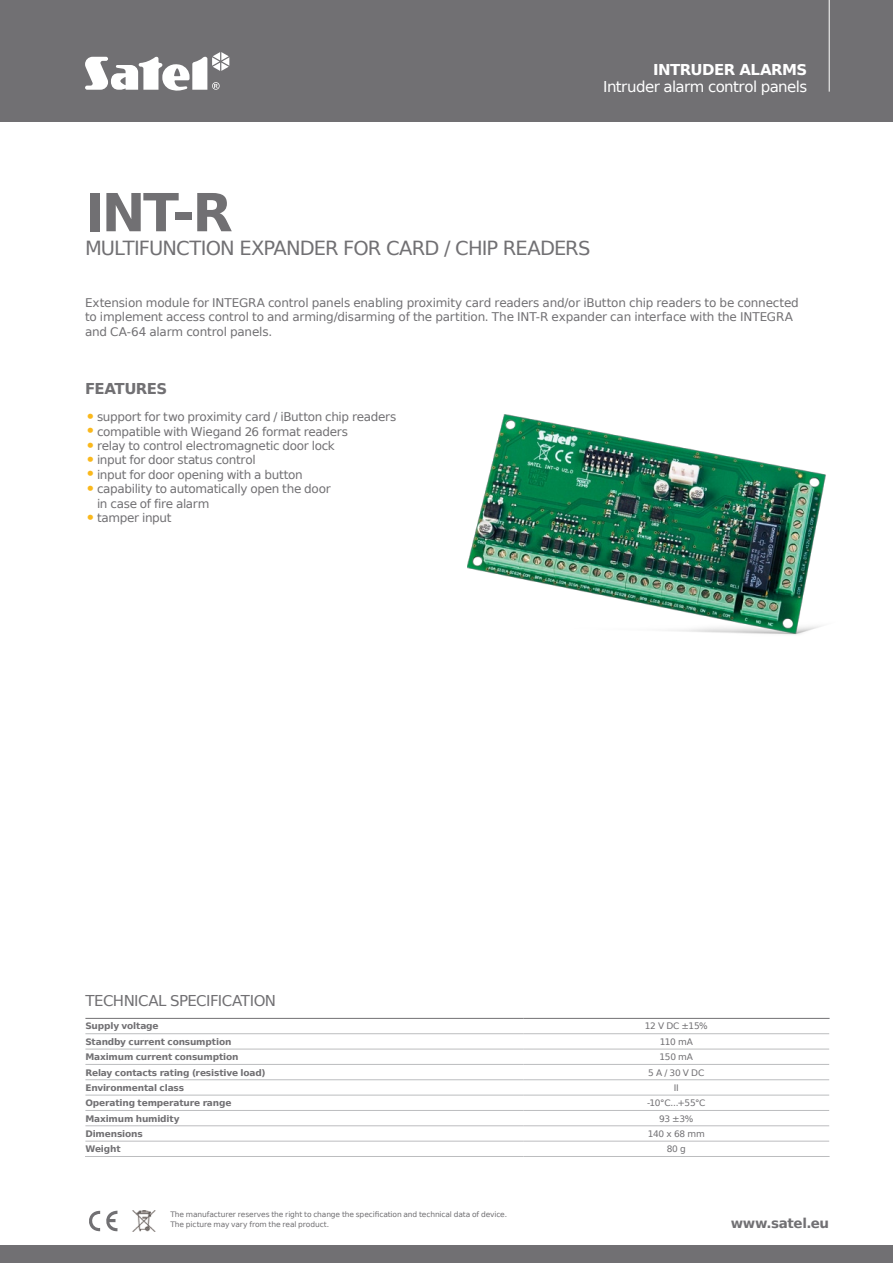
<style>
.page{position:relative;width:893px;height:1263px;background:#fff}
.page>*{position:absolute;margin:0;border:0;box-sizing:border-box;transform-origin:0 0}
.SYMBOL{font:700 52.5px "Prima Sans EU";color:#717073}
.NAZWA_PRODUKTU{font:19.5px "Prima Sans EU";letter-spacing:-.045em;color:#717073}
.t1{font:15px "Prima Sans EU";color:#fff}
.DANE_TECHNICZNE{font:15px "Prima Sans EU";color:#717073}
.t2{font:700 15px "Prima Sans EU";letter-spacing:-.035em;color:#fff}
._02_-_ŚRÓDTYTUŁ{font:700 15px "Prima Sans EU";letter-spacing:-.04em;color:#717073}
.t3{font:700 13.5px "Prima Sans EU";letter-spacing:-.03em;color:#717073}
._03_-_PUNKTORY{font:12px/14.4px "Prima Sans EU";letter-spacing:-.03em;color:#717073}
._01_-_OPIS{font:12px/14.4px "Prima Sans EU";letter-spacing:-.015em;color:#717073}
.TABELA_-_MENU{font:700 9px "Prima Sans EU";letter-spacing:-.02em;color:#717073}
.TABELA_-_DANE{font:9px "Prima Sans EU";letter-spacing:-.035em;color:#717073}
.t4{font:7.5px/10.5px "Prima Sans EU";letter-spacing:-.015em;color:#717073}
.s1{font-size:18px;color:#fab81c}
</style>
<div class="page">
<div style="left:0;top:0;width:893px;height:121px;background:#717073"></div>
<svg style="left:85px;top:52px;width:144px;height:39px"></svg>
<hr style="left:829px;top:0;width:1px;height:92px;background:#fff">
<img style="left:132px;top:1210px;width:24px;height:22px">
<svg style="left:89px;top:1210px;width:28px;height:22px"></svg>
<div style="left:0;top:1245px;width:893px;height:18px;background:#717073"></div>
<hr style="left:523px;top:1033px;width:306px;height:1px;background:#bcbdbf">
<hr style="left:523px;top:1049px;width:306px;height:1px;background:#bcbdbf">
<hr style="left:523px;top:1064px;width:306px;height:1px;background:#bcbdbf">
<hr style="left:523px;top:1079px;width:306px;height:1px;background:#bcbdbf">
<hr style="left:523px;top:1095px;width:306px;height:1px;background:#bcbdbf">
<hr style="left:523px;top:1110px;width:306px;height:1px;background:#bcbdbf">
<hr style="left:523px;top:1125px;width:306px;height:1px;background:#bcbdbf">
<hr style="left:523px;top:1141px;width:306px;height:1px;background:#bcbdbf">
<hr style="left:523px;top:1156px;width:307px;height:1px;background:#bcbdbf">
<hr style="left:85px;top:1033px;width:438px;height:1px;background:#bcbdbf">
<hr style="left:85px;top:1049px;width:438px;height:1px;background:#bcbdbf">
<hr style="left:85px;top:1064px;width:438px;height:1px;background:#bcbdbf">
<hr style="left:85px;top:1079px;width:438px;height:1px;background:#bcbdbf">
<hr style="left:85px;top:1095px;width:438px;height:1px;background:#bcbdbf">
<hr style="left:85px;top:1110px;width:438px;height:1px;background:#bcbdbf">
<hr style="left:85px;top:1125px;width:438px;height:1px;background:#bcbdbf">
<hr style="left:85px;top:1141px;width:438px;height:1px;background:#bcbdbf">
<hr style="left:85px;top:1156px;width:438px;height:1px;background:#bcbdbf">
<hr style="left:85px;top:1018px;width:438px;height:1px;background:#717073">
<hr style="left:523px;top:1018px;width:307px;height:1px;background:#717073">
<img style="left:468px;top:415px;width:358px;height:220px">
<p class="t2" style="left:653px;top:59px;width:156px">INTRUDER ALARMS</p>
<p class="t1" style="left:603px;top:76px;width:206px">intruder alarm control panels</p>
<p class="SYMBOL" style="left:85px;top:176px;width:149px">INT-R</p>
<p class="NAZWA_PRODUKTU" style="left:85px;top:234px;width:507px">Multifunction expander for card / chip readers</p>
<p class="_01_-_OPIS" style="left:85px;top:295px;width:715px;text-indent:154px">GRA control panels enabling proximity card readers and/or iButton chip readers to be connected to implement access control to and arming/disarming of the partition. The INT-R expander can interface with the INTEGRA and CA-64 alarm control panels.</p>
<p class="_01_-_OPIS" style="left:85px;top:295px;width:135px">Extension module for INTE</p>
<p class="_02_-_ŚRÓDTYTUŁ" style="left:85px;top:378px;width:84px">FEATURES</p>
<p class="_03_-_PUNKTORY" style="left:85px;top:409px;width:313px"><span class="s1">•</span>support for two proximity card / iButton chip readers</p>
<p class="_03_-_PUNKTORY" style="left:85px;top:424px;width:264px"><span class="s1">•</span>compatible with Wiegand 26 format readers</p>
<p class="_03_-_PUNKTORY" style="left:85px;top:438px;width:251px"><span class="s1">•</span>relay to control electromagnetic door lock</p>
<p class="_03_-_PUNKTORY" style="left:85px;top:453px;width:172px"><span class="s1">•</span>input for door status control</p>
<p class="_03_-_PUNKTORY" style="left:85px;top:467px;width:219px"><span class="s1">•</span>input for door opening with a button</p>
<p class="_03_-_PUNKTORY" style="left:97px;top:481px;width:235px;text-indent:-12px"><span class="s1">•</span>capability to automatically open the door in case of fire alarm</p>
<p class="_03_-_PUNKTORY" style="left:85px;top:510px;width:88px"><span class="s1">•</span>tamper input</p>
<p class="DANE_TECHNICZNE" style="left:85px;top:990px;width:11px">TECHNICAL</p>
<p class="DANE_TECHNICZNE" style="left:170px;top:990px;width:9px">SPECIFICATION</p>
<p class="TABELA_-_MENU" style="left:85px;top:1020px;width:75px">Supply voltage</p>
<p class="TABELA_-_DANE" style="left:645px;top:1020px;width:65px">12 V DC ±15%</p>
<p class="TABELA_-_MENU" style="left:85px;top:1035px;width:147px">Standby current consumption</p>
<p class="TABELA_-_DANE" style="left:660px;top:1035px;width:35px">110 mA</p>
<p class="TABELA_-_MENU" style="left:85px;top:1050px;width:155px">Maximum current consumption</p>
<p class="TABELA_-_DANE" style="left:659px;top:1050px;width:35px">150 mA</p>
<p class="TABELA_-_MENU" style="left:85px;top:1066px;width:182px">Relay contacts rating (resistive load)</p>
<p class="TABELA_-_DANE" style="left:648px;top:1066px;width:50px">5 A / 30 V DC</p>
<p class="TABELA_-_MENU" style="left:85px;top:1081px;width:100px">Environmental class</p>
<p class="TABELA_-_DANE" style="left:674px;top:1081px;width:3px">II</p>
<p class="TABELA_-_MENU" style="left:85px;top:1097px;width:148px">Operating temperature range</p>
<p class="TABELA_-_DANE" style="left:647px;top:1097px;width:60px">-10°C...+55°C</p>
<p class="TABELA_-_MENU" style="left:85px;top:1112px;width:96px">Maximum humidity</p>
<p class="TABELA_-_DANE" style="left:659px;top:1112px;width:36px">93 ±3%</p>
<p class="TABELA_-_MENU" style="left:85px;top:1127px;width:59px">Dimensions</p>
<p class="TABELA_-_DANE" style="left:648px;top:1127px;width:58px">140 x 68 mm</p>
<p class="TABELA_-_MENU" style="left:85px;top:1143px;width:37px">Weight</p>
<p class="TABELA_-_DANE" style="left:667px;top:1143px;width:21px">80 g</p>
<p class="t4" style="left:170px;top:1209px;width:338px">The manufacturer reserves the right to change the specification and technical data of device.<br>The picture may vary from the real product.</p>
<p class="t3" style="left:731px;top:1213px;width:100px">www.satel.eu</p>
</div>
